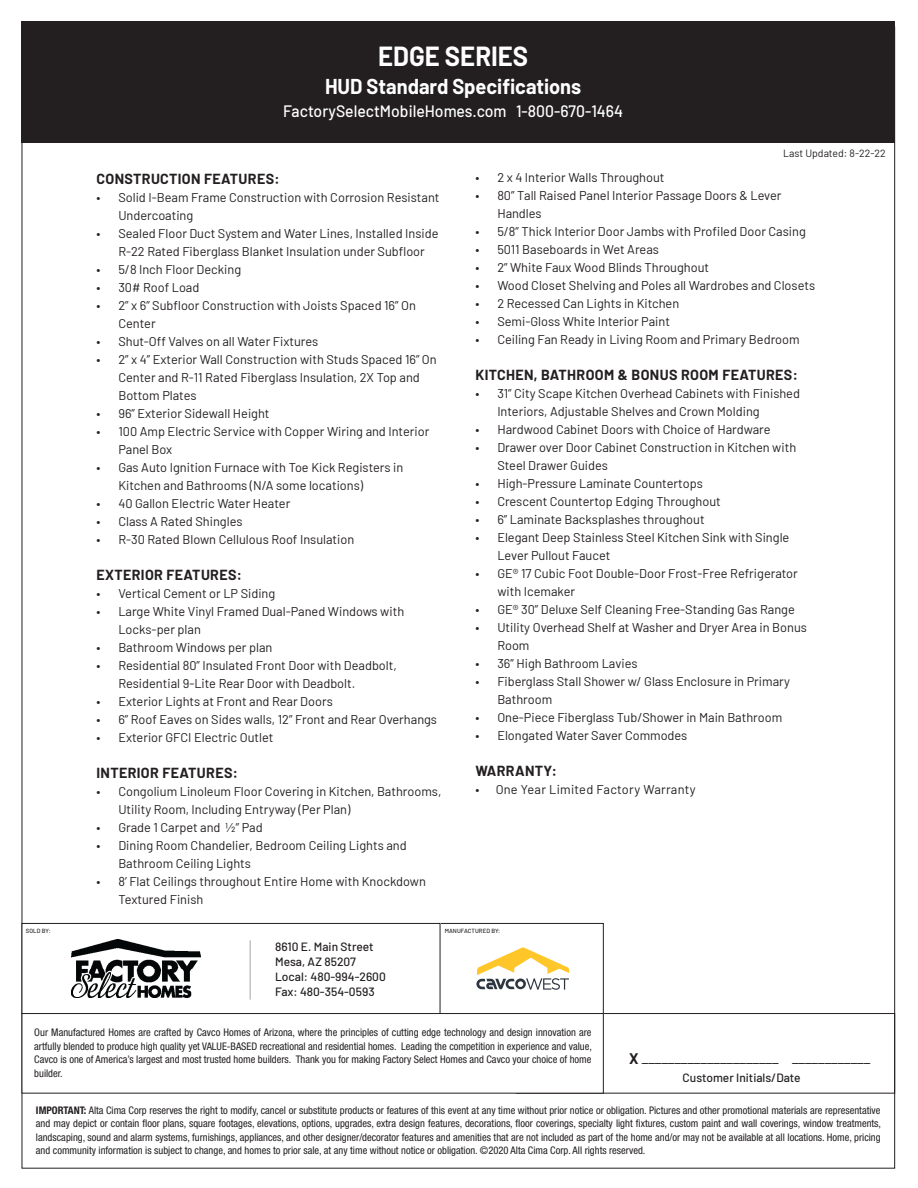
<style>
.page{position:relative;width:918px;height:1188px;background:#fff}
.page>*{position:absolute;margin:0;border:0;box-sizing:border-box;transform-origin:0 0}
.t1{font:700 27px "Barlow";color:#fff;scale:.95 1}
.t2{font:700 21px "Barlow";color:#fff;scale:.95 1}
.t3{font:500 16.5px "Barlow";color:#fff;scale:.95 1}
.t4{font:15px "Barlow";color:#231f20}
.Headers{font:700 14.25px "Barlow";letter-spacing:.025em;color:#231f20}
.t5{font:12.75px/18px "Barlow";color:#231f20}
.t6{font:12.75px "Barlow";letter-spacing:.02em;color:#231f20}
.t7{font:500 12px/15px "Barlow";color:#231f20}
.heading_new{font:condensed 10.5px/13.5px "Helvetica Neue LT Std";color:#231f20;text-align:justify}
.t8{font:10.5px "Barlow";color:#231f20}
.t9{font:500 6px "Barlow";letter-spacing:.01em;color:#231f20}
.s1{font-weight:700}
</style>
<div class="page">
<div style="left:438px;top:923px;width:166px;height:91px;border:1px solid #231f20"></div>
<div style="left:22px;top:923px;width:418px;height:91px;border:1px solid #231f20"></div>
<div style="left:22px;top:21px;width:873px;height:122px;background:#231f20"></div>
<hr style="left:250px;top:940px;width:1px;height:60px;background:#a4a5a9">
<div style="left:516px;top:1013px;width:379px;height:81px;border:1px solid #231f20"></div>
<img style="left:72px;top:940px;width:129px;height:57px">
<svg style="left:476px;top:947px;width:93px;height:43px"></svg>
<div style="left:22px;top:1014px;width:581px;height:79px;background:#fff"></div>
<div style="left:22px;top:1013px;width:582px;height:81px;border:1px solid #231f20"></div>
<p class="t1" style="left:378px;top:36px;width:160px">EDGE SERIES</p>
<p class="t2" style="left:325px;top:71px;width:271px">HUD Standard Specifications</p>
<p class="t3" style="left:283px;top:99px;width:359px">FactorySelectMobileHomes.com 1-800-670-1464</p>
<p class="t8" style="left:783px;top:145px;width:104px">Last Updated: 8-22-22</p>
<p class="Headers" style="left:96px;top:168px;width:185px">CONSTRUCTION FEATURES:</p>
<p class="t5" style="left:118px;top:187px;width:323px;text-indent:-22px">• Solid I-Beam Frame Construction with Corrosion Resistant<br>Undercoating</p>
<p class="t5" style="left:118px;top:223px;width:322px;text-indent:-22px">• Sealed Floor Duct System and Water Lines, Installed Inside<br>R-22 Rated Fiberglass Blanket Insulation under Subfloor</p>
<p class="t5" style="left:96px;top:259px;width:146px">• 5/8 Inch Floor Decking</p>
<p class="t5" style="left:96px;top:277px;width:104px">• 30# Roof Load</p>
<p class="t5" style="left:118px;top:295px;width:299px;text-indent:-22px">• 2” x 6” Subfloor Construction with Joists Spaced 16” On<br>Center</p>
<p class="t5" style="left:96px;top:331px;width:223px">• Shut-Off Valves on all Water Fixtures</p>
<p class="t5" style="left:118px;top:349px;width:320px;text-indent:-22px">• 2” x 4” Exterior Wall Construction with Studs Spaced 16” On<br>Center and R-11 Rated Fiberglass Insulation, 2X Top and<br>Bottom Plates</p>
<p class="t5" style="left:96px;top:403px;width:175px">• 96” Exterior Sidewall Height</p>
<p class="t5" style="left:118px;top:421px;width:313px;text-indent:-22px">• 100 Amp Electric Service with Copper Wiring and Interior<br>Panel Box</p>
<p class="t5" style="left:118px;top:457px;width:286px;text-indent:-22px">• Gas Auto Ignition Furnace with Toe Kick Registers in<br>Kitchen and Bathrooms (N/A some locations)</p>
<p class="t5" style="left:96px;top:493px;width:195px">• 40 Gallon Electric Water Heater</p>
<p class="t5" style="left:96px;top:511px;width:148px">• Class A Rated Shingles</p>
<p class="t5" style="left:96px;top:529px;width:259px">• R-30 Rated Blown Cellulous Roof Insulation</p>
<p class="Headers" style="left:96px;top:564px;width:147px">EXTERIOR FEATURES:</p>
<p class="t5" style="left:96px;top:583px;width:180px">• Vertical Cement or LP Siding</p>
<p class="t5" style="left:118px;top:601px;width:287px;text-indent:-22px">• Large White Vinyl Framed Dual-Paned Windows with<br>Locks-per plan</p>
<p class="t5" style="left:96px;top:637px;width:178px">• Bathroom Windows per plan</p>
<p class="t5" style="left:118px;top:655px;width:280px;text-indent:-22px">• Residential 80” Insulated Front Door with Deadbolt,<br>Residential 9-Lite Rear Door with Deadbolt.</p>
<p class="t5" style="left:96px;top:691px;width:238px">• Exterior Lights at Front and Rear Doors</p>
<p class="t5" style="left:96px;top:709px;width:342px">• 6” Roof Eaves on Sides walls, 12” Front and Rear Overhangs</p>
<p class="t5" style="left:96px;top:727px;width:179px">• Exterior GFCI Electric Outlet</p>
<p class="Headers" style="left:96px;top:762px;width:143px">INTERIOR FEATURES:</p>
<p class="t5" style="left:118px;top:781px;width:325px;text-indent:-22px">• Congolium Linoleum Floor Covering in Kitchen, Bathrooms,<br>Utility Room, Including Entryway (Per Plan)</p>
<p class="t5" style="left:96px;top:817px;width:168px">• Grade 1 Carpet and ½” Pad</p>
<p class="t5" style="left:118px;top:835px;width:290px;text-indent:-22px">• Dining Room Chandelier, Bedroom Ceiling Lights and<br>Bathroom Ceiling Lights</p>
<p class="t5" style="left:118px;top:871px;width:309px;text-indent:-22px">• 8’ Flat Ceilings throughout Entire Home with Knockdown<br>Textured Finish</p>
<p class="t5" style="left:475px;top:168px;width:191px">• 2 x 4 Interior Walls Throughout</p>
<p class="t5" style="left:497px;top:186px;width:286px;text-indent:-22px">• 80” Tall Raised Panel Interior Passage Doors &amp; Lever<br>Handles</p>
<p class="t5" style="left:475px;top:222px;width:332px">• 5/8” Thick Interior Door Jambs with Profiled Door Casing</p>
<p class="t5" style="left:475px;top:240px;width:185px">• 5011 Baseboards in Wet Areas</p>
<p class="t5" style="left:475px;top:258px;width:235px">• 2” White Faux Wood Blinds Throughout</p>
<p class="t5" style="left:475px;top:276px;width:341px">• Wood Closet Shelving and Poles all Wardrobes and Closets</p>
<p class="t5" style="left:475px;top:294px;width:205px">• 2 Recessed Can Lights in Kitchen</p>
<p class="t5" style="left:475px;top:312px;width:196px">• Semi-Gloss White Interior Paint</p>
<p class="t5" style="left:475px;top:330px;width:326px">• Ceiling Fan Ready in Living Room and Primary Bedroom</p>
<p class="Headers" style="left:475px;top:364px;width:324px">KITCHEN, BATHROOM &amp; BONUS ROOM FEATURES:</p>
<p class="t5" style="left:497px;top:384px;width:304px;text-indent:-22px">• 31” City Scape Kitchen Overhead Cabinets with Finished<br>Interiors, Adjustable Shelves and Crown Molding</p>
<p class="t5" style="left:475px;top:420px;width:297px">• Hardwood Cabinet Doors with Choice of Hardware</p>
<p class="t5" style="left:497px;top:438px;width:300px;text-indent:-22px">• Drawer over Door Cabinet Construction in Kitchen with<br>Steel Drawer Guides</p>
<p class="t5" style="left:475px;top:474px;width:229px">• High-Pressure Laminate Countertops</p>
<p class="t5" style="left:475px;top:492px;width:247px">• Crescent Countertop Edging Throughout</p>
<p class="t5" style="left:475px;top:510px;width:231px">• 6” Laminate Backsplashes throughout</p>
<p class="t5" style="left:497px;top:528px;width:294px;text-indent:-22px">• Elegant Deep Stainless Steel Kitchen Sink with Single<br>Lever Pullout Faucet</p>
<p class="t5" style="left:497px;top:564px;width:302px;text-indent:-22px">• GE® 17 Cubic Foot Double-Door Frost-Free Refrigerator with Icemaker</p>
<p class="t5" style="left:475px;top:600px;width:321px">• GE® 30” Deluxe Self Cleaning Free-Standing Gas Range</p>
<p class="t5" style="left:497px;top:618px;width:311px;text-indent:-22px">• Utility Overhead Shelf at Washer and Dryer Area in Bonus<br>Room</p>
<p class="t5" style="left:475px;top:654px;width:164px">• 36” High Bathroom Lavies</p>
<p class="t5" style="left:497px;top:672px;width:294px;text-indent:-22px">• Fiberglass Stall Shower w/ Glass Enclosure in Primary<br>Bathroom</p>
<p class="t5" style="left:475px;top:708px;width:308px">• One-Piece Fiberglass Tub/Shower in Main Bathroom</p>
<p class="t5" style="left:475px;top:726px;width:213px">• Elongated Water Saver Commodes</p>
<p class="Headers" style="left:475px;top:760px;width:83px">WARRANTY:</p>
<p class="t6" style="left:475px;top:780px;width:222px">• One Year Limited Factory Warranty</p>
<p class="t9" style="left:26px;top:926px;width:26px">SOLD BY:</p>
<p class="t9" style="left:445px;top:926px;width:57px">MANUFACTURED BY:</p>
<p class="t7" style="left:275px;top:938px;width:100px">8610 E. Main Street</p>
<p class="t7" style="left:275px;top:953px;width:82px">Mesa, AZ 85207</p>
<p class="t7" style="left:275px;top:968px;width:112px">Local: 480-994-2600<br>Fax: 480-354-0593</p>
<p class="heading_new" style="left:34px;top:1026px;width:559px">Our Manufactured Homes are crafted by Cavco Homes of Arizona, where the principles of cutting edge technology and design innovation are artfully blended to produce high quality yet VALUE-BASED recreational and residential homes. Leading the competition in experience and value, Cavco is one of America’s largest and most trusted home builders. Thank you for making Factory Select Homes and Cavco your choice of home builder.</p>
<p class="t4" style="left:629px;top:1048px;width:243px"><span class="s1">X</span> _____________________ ____________</p>
<p class="t7" style="left:683px;top:1069px;width:119px">Customer Initials/Date</p>
<p class="heading_new" style="left:36px;top:1103px;width:847px"><span class="s1">IMPORTANT:</span> Alta Cima Corp reserves the right to modify, cancel or substitute products or features of this event at any time without prior notice or obligation. Pictures and other promotional materials are representative and may depict or contain floor plans, square footages, elevations, options, upgrades, extra design features, decorations, floor coverings, specialty light fixtures, custom paint and wall coverings, window treatments, landscaping, sound and alarm systems, furnishings, appliances, and other designer/decorator features and amenities that are not included as part of the home and/or may not be available at all locations. Home, pricing and community information is subject to change, and homes to prior sale, at any time without notice or obligation. ©2020 Alta Cima Corp. All rights reserved.</p>
</div>
